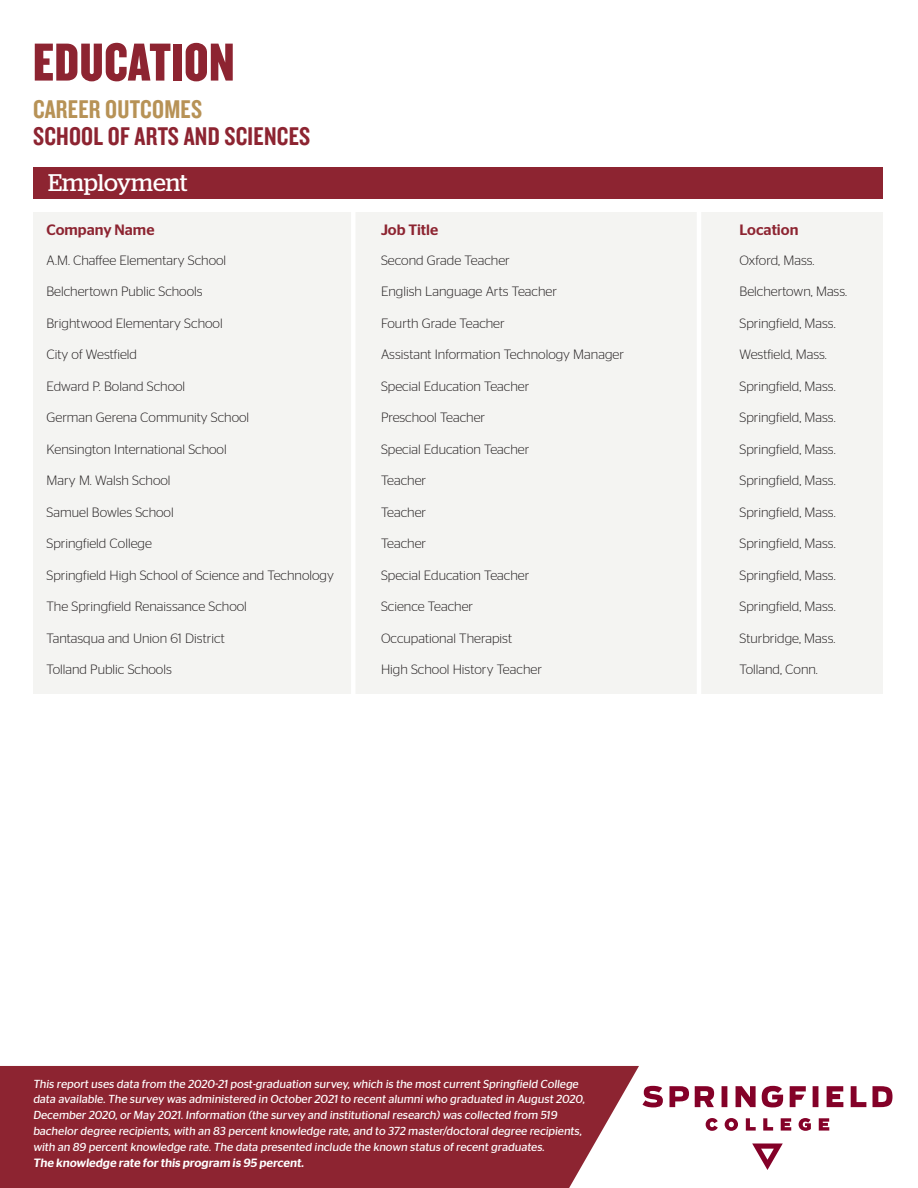
<style>
.page{position:relative;width:918px;height:1188px;background:#fff}
.page>*{position:absolute;margin:0;border:0;box-sizing:border-box;transform-origin:0 0}
.t1{font:55.5px "Knockout 69 Full Liteweight";letter-spacing:.01em;color:#8d2431}
.t2{font:26.7px "Knockout 49 Liteweight";letter-spacing:.01em;color:#8d2431}
.t3{font:26.7px "Knockout 49 Liteweight";letter-spacing:.01em;color:#b79256}
.t4{font:24px "Stag";letter-spacing:-.005em;color:#fff}
.t5{font:500 15px "Stag Sans";color:#8d2431}
.t6{font:300 13.5px "Stag Sans";color:#231f20}
.t7{font:500 12px "Stag Sans";color:#fff}
.t8{font:11.7px/15.8px "Stag Sans";color:#fff}
</style>
<div class="page">
<div style="left:33px;top:212px;width:849px;height:481px;background:#f4f4f2"></div>
<div style="left:33px;top:167px;width:849px;height:32px;background:#8d2431"></div>
<div style="left:351px;top:207px;width:5px;height:497px;background:#fff"></div>
<hr style="left:697px;top:210px;width:4px;height:494px;background:#fff">
<div style="left:0;top:1066px;width:639px;height:122px;background:#8d2431"></div>
<svg style="left:642px;top:1086px;width:251px;height:21px"></svg>
<svg style="left:752px;top:1144px;width:31px;height:26px"></svg>
<svg style="left:706px;top:1118px;width:123px;height:13px"></svg>
<p class="t1" style="left:33px;top:27px;width:203px">EDUCATION</p>
<p class="t3" style="left:33px;top:92px;width:171px">CAREER OUTCOMES</p>
<p class="t2" style="left:33px;top:119px;width:279px">SCHOOL OF ARTS AND SCIENCES</p>
<p class="t4" style="left:48px;top:168px;width:141px">Employment</p>
<p class="t5" style="left:46px;top:221px;width:109px">Company Name</p>
<p class="t5" style="left:381px;top:221px;width:59px">Job Title</p>
<p class="t5" style="left:739px;top:221px;width:60px">Location</p>
<p class="t6" style="left:46px;top:252px;width:181px">A.M. Chaffee Elementary School</p>
<p class="t6" style="left:381px;top:252px;width:130px">Second Grade Teacher</p>
<p class="t6" style="left:740px;top:252px;width:76px">Oxford, Mass.</p>
<p class="t6" style="left:46px;top:284px;width:158px">Belchertown Public Schools</p>
<p class="t6" style="left:381px;top:284px;width:178px">English Language Arts Teacher</p>
<p class="t6" style="left:740px;top:284px;width:109px">Belchertown, Mass.</p>
<p class="t6" style="left:46px;top:315px;width:178px">Brightwood Elementary School</p>
<p class="t6" style="left:381px;top:315px;width:125px">Fourth Grade Teacher</p>
<p class="t6" style="left:740px;top:315px;width:98px">Springfield, Mass.</p>
<p class="t6" style="left:46px;top:347px;width:92px">City of Westfield</p>
<p class="t6" style="left:381px;top:347px;width:245px">Assistant Information Technology Manager</p>
<p class="t6" style="left:740px;top:347px;width:89px">Westfield, Mass.</p>
<p class="t6" style="left:46px;top:378px;width:140px">Edward P. Boland School</p>
<p class="t6" style="left:381px;top:378px;width:150px">Special Education Teacher</p>
<p class="t6" style="left:740px;top:378px;width:98px">Springfield, Mass.</p>
<p class="t6" style="left:46px;top:410px;width:204px">German Gerena Community School</p>
<p class="t6" style="left:381px;top:410px;width:106px">Preschool Teacher</p>
<p class="t6" style="left:740px;top:410px;width:98px">Springfield, Mass.</p>
<p class="t6" style="left:46px;top:441px;width:182px">Kensington International School</p>
<p class="t6" style="left:381px;top:441px;width:150px">Special Education Teacher</p>
<p class="t6" style="left:740px;top:441px;width:98px">Springfield, Mass.</p>
<p class="t6" style="left:46px;top:473px;width:126px">Mary M. Walsh School</p>
<p class="t6" style="left:381px;top:473px;width:47px">Teacher</p>
<p class="t6" style="left:740px;top:473px;width:98px">Springfield, Mass.</p>
<p class="t6" style="left:46px;top:504px;width:129px">Samuel Bowles School</p>
<p class="t6" style="left:381px;top:504px;width:47px">Teacher</p>
<p class="t6" style="left:740px;top:504px;width:98px">Springfield, Mass.</p>
<p class="t6" style="left:46px;top:536px;width:107px">Springfield College</p>
<p class="t6" style="left:381px;top:536px;width:47px">Teacher</p>
<p class="t6" style="left:740px;top:536px;width:98px">Springfield, Mass.</p>
<p class="t6" style="left:46px;top:567px;width:289px">Springfield High School of Science and Technology</p>
<p class="t6" style="left:381px;top:567px;width:150px">Special Education Teacher</p>
<p class="t6" style="left:740px;top:567px;width:98px">Springfield, Mass.</p>
<p class="t6" style="left:46px;top:599px;width:202px">The Springfield Renaissance School</p>
<p class="t6" style="left:381px;top:599px;width:94px">Science Teacher</p>
<p class="t6" style="left:740px;top:599px;width:98px">Springfield, Mass.</p>
<p class="t6" style="left:46px;top:630px;width:180px">Tantasqua and Union 61 District</p>
<p class="t6" style="left:381px;top:630px;width:133px">Occupational Therapist</p>
<p class="t6" style="left:740px;top:630px;width:97px">Sturbridge, Mass.</p>
<p class="t6" style="left:46px;top:662px;width:127px">Tolland Public Schools</p>
<p class="t6" style="left:381px;top:662px;width:162px">High School History Teacher</p>
<p class="t6" style="left:740px;top:662px;width:80px">Tolland, Conn.</p>
<p class="t8" style="left:33px;top:1076px;width:549px">This report uses data from the 2020-21 post-graduation survey, which is the most current Springfield College</p>
<p class="t8" style="left:33px;top:1091px;width:555px">data available. The survey was administered in October 2021 to recent alumni who graduated in August 2020,<br>December 2020, or May 2021. Information (the survey and institutional research) was collected from 519</p>
<p class="t8" style="left:33px;top:1123px;width:552px">bachelor degree recipients, with an 83 percent knowledge rate, and to 372 master/doctoral degree recipients,</p>
<p class="t8" style="left:33px;top:1139px;width:515px">with an 89 percent knowledge rate. The data presented include the known status of recent graduates.</p>
<p class="t7" style="left:33px;top:1156px;width:274px">The knowledge rate for this program is 95 percent.</p>
</div>
